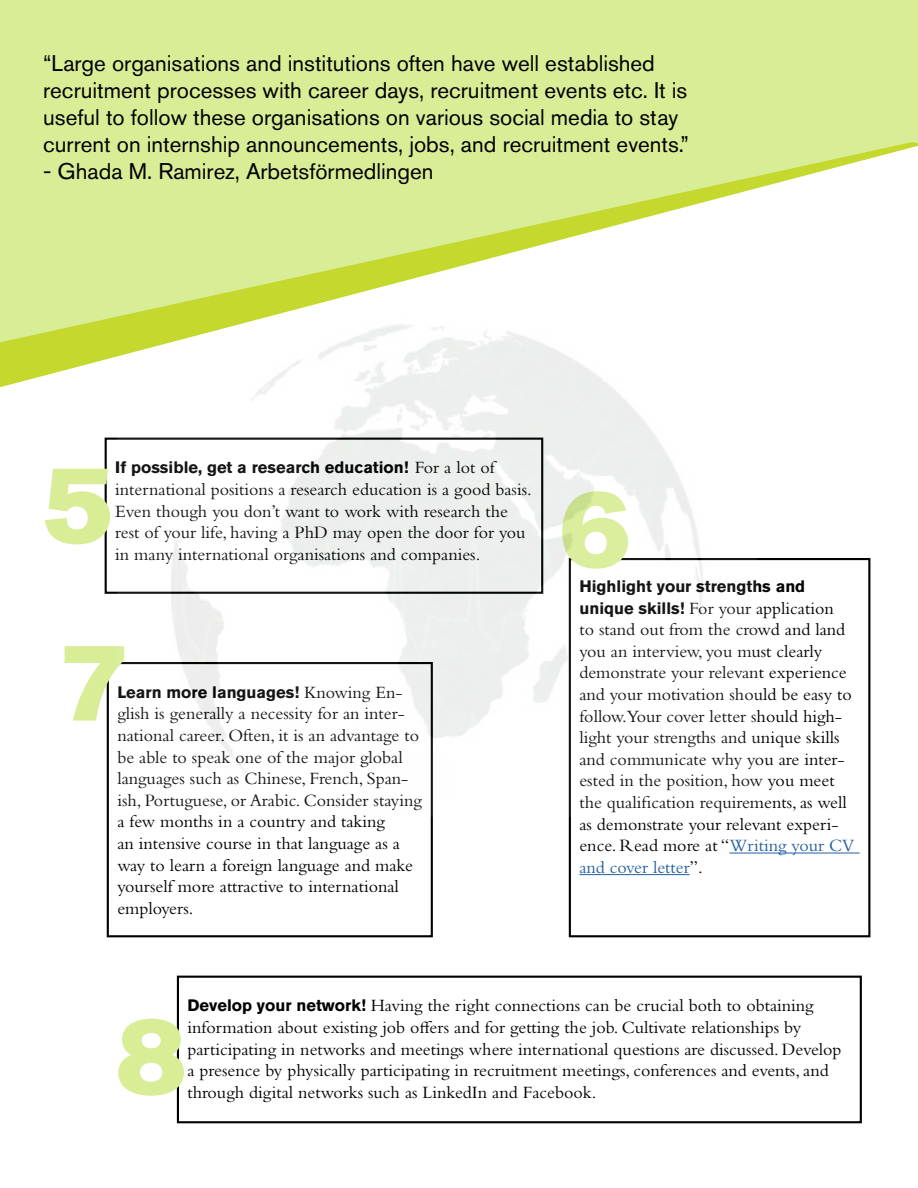
<style>
.page{position:relative;width:918px;height:1188px;background:#fff}
.page>*{position:absolute;margin:0;border:0;box-sizing:border-box;transform-origin:0 0}
.t1{font:108px "Akzidenz Grotesk Std Super";color:#d8ed96}
.t2{font:22.5px/27px "Akzidenz Grotesk Std";color:#000}
.t3{font:18px/21.6px "Bembo Std";color:#000}
.t4{font:700 16.5px "Akzidenz Grotesk Std";color:#000}
.s1{font-family:"Bembo Std";font-weight:400;font-size:18px}
.s2{font-family:"Akzidenz Grotesk Std";font-weight:700;font-size:16.5px}
.s3{color:#215e9e}
</style>
<div class="page">
<hr style="left:729px;top:853px;width:131px;height:1px;background:#215e9e">
<hr style="left:579px;top:874px;width:111px;height:1px;background:#215e9e">
<div style="left:569px;top:558px;width:301px;height:379px;border:2px solid #000"></div>
<div style="left:107px;top:662px;width:326px;height:275px;border:2px solid #000"></div>
<div style="left:177px;top:976px;width:685px;height:147px;border:2px solid #000"></div>
<img style="left:118px;top:387px;width:638px;height:429px">
<div style="left:0;top:0;width:918px;height:142px;background:#d8ed96"></div>
<svg style="left:0;top:142px;width:918px;height:245px"></svg>
<p class="t2" style="left:43px;top:49px;width:647px">“Large organisations and institutions often have well established recruitment processes with career days, recruitment events etc. It is useful to follow these organisations on various social media to stay current on internship announcements, jobs, and recruitment events.”</p>
<p class="t2" style="left:43px;top:157px;width:392px">- Ghada M. Ramirez, Arbetsförmedlingen</p>
<p class="t4" style="left:115px;top:458px;width:381px">If possible, get a research education! <span class="s1">For a lot of</span></p>
<p class="t3" style="left:115px;top:478px;width:418px">international positions a research education is a good basis.<br>Even though you don’t want to work with research the rest of your life, having a PhD may open the door for you in many international organisations and companies.</p>
<h1 class="t1" style="left:43px;top:442px;width:71px">5</h1>
<h1 class="t1" style="left:60px;top:620px;width:71px">7</h1>
<p class="t4" style="left:117px;top:683px;width:287px">Learn more languages! <span class="s1">Knowing En-</span></p>
<p class="t3" style="left:117px;top:703px;width:306px">glish is generally a necessity for an inter&shy;national career. Often, it is an advantage to be able to speak one of the major global languages such as Chinese, French, Span&shy;ish, Portuguese, or Arabic. Consider staying a few months in a country and taking<br>an intensive course in that language as a way to learn a foreign language and make yourself more attractive to international employers.</p>
<h1 class="t1" style="left:560px;top:466px;width:71px">6</h1>
<p class="t4" style="left:579px;top:577px;width:227px">Highlight your strengths and</p>
<p class="t3" style="left:579px;top:597px;width:277px"><span class="s2">unique skills!</span> For your application<br>to stand out from the crowd and land you an interview, you must clearly demonstrate your relevant experience and your motivation should be easy to follow.Your cover letter should high&shy;light your strengths and unique skills and communicate why you are inter&shy;ested in the position, how you meet the qualification requirements, as well as demonstrate your relevant experi&shy;ence. Read more at “<span class="s3">Writing your CV and cover letter</span>”.</p>
<p class="t3" style="left:188px;top:995px;width:656px"><span class="s2">Develop your network!</span> Having the right connections can be crucial both to obtaining information about existing job offers and for getting the job. Cultivate relationships by participating in networks and meetings where international questions are discussed. Develop a presence by physically participating in recruitment meetings, conferences and events, and</p>
<h1 class="t1" style="left:116px;top:994px;width:71px">8</h1>
<p class="t3" style="left:188px;top:1081px;width:411px">through digital networks such as LinkedIn and Facebook.</p>
</div>
